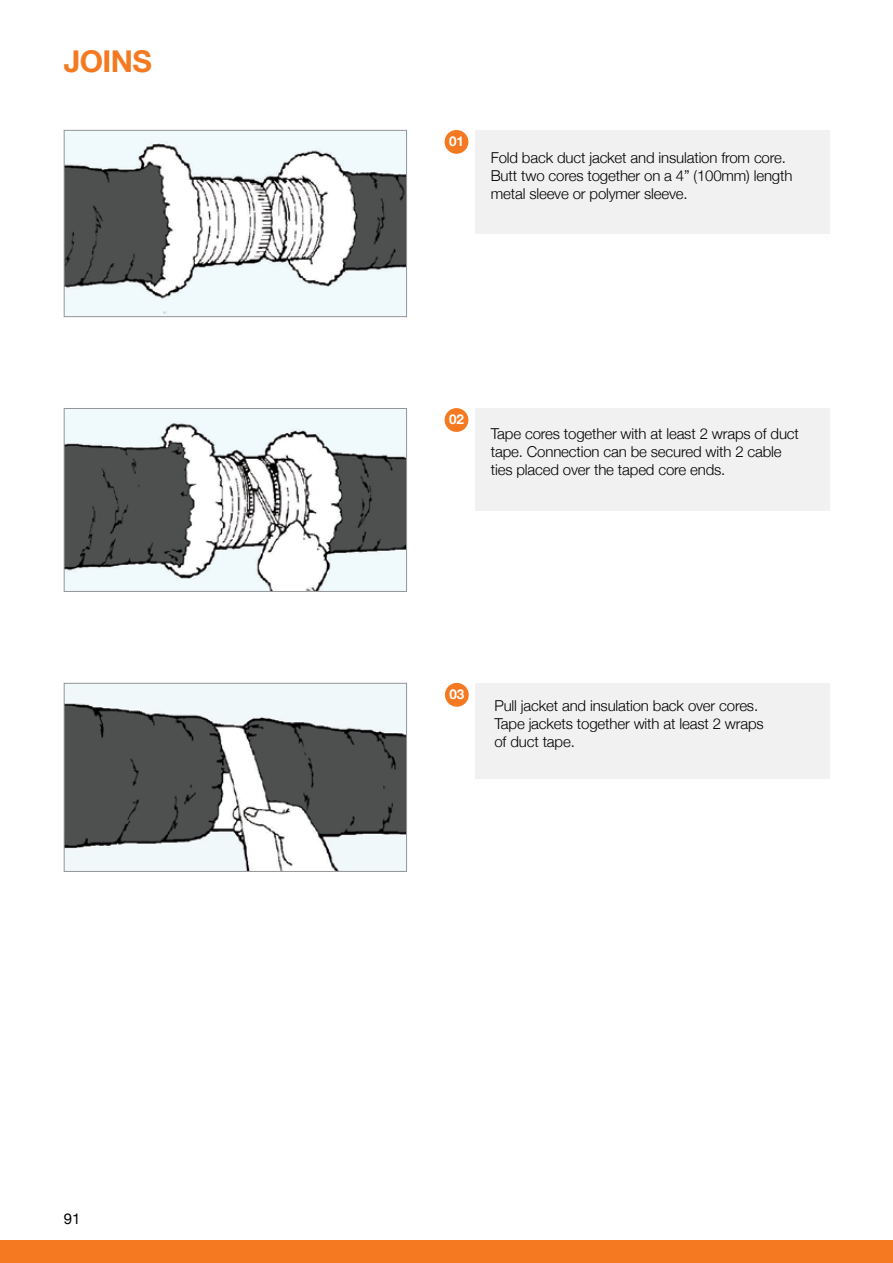
<style>
.page{position:relative;width:893px;height:1263px;background:#fff}
.page>*{position:absolute;margin:0;border:0;box-sizing:border-box;transform-origin:0 0}
.t1{font:700 30px "Helvetica Neue";letter-spacing:-.02em;color:#f47920}
.t2{font:300 15px/18px "Helvetica Neue";letter-spacing:-.01em;color:#000}
.t3{font:15px "Helvetica Neue";color:#000}
.t4{font:700 13.5px "Helvetica Neue";color:#fff}
</style>
<div class="page">
<img style="left:66px;top:132px;width:339px;height:183px">
<div style="left:64px;top:130px;width:343px;height:187px;border:1px solid #939598"></div>
<img style="left:66px;top:410px;width:339px;height:180px">
<div style="left:64px;top:408px;width:343px;height:184px;border:1px solid #939598"></div>
<img style="left:66px;top:685px;width:339px;height:185px">
<div style="left:64px;top:683px;width:343px;height:189px;border:1px solid #939598"></div>
<div style="left:475px;top:130px;width:354px;height:104px;background:#f1f1f2"></div>
<div style="left:445px;top:130px;width:23px;height:24px;background:#f47920;border-radius:50%"></div>
<div style="left:475px;top:408px;width:354px;height:103px;background:#f1f1f2"></div>
<div style="left:445px;top:408px;width:23px;height:24px;background:#f47920;border-radius:50%"></div>
<div style="left:475px;top:683px;width:354px;height:96px;background:#f1f1f2"></div>
<div style="left:445px;top:683px;width:24px;height:24px;background:#f47920;border-radius:50%"></div>
<div style="left:0;top:1241px;width:893px;height:22px;background:#f47920"></div>
<h1 class="t1" style="left:64px;top:42px;width:90px">JOINS</h1>
<p class="t3" style="left:64px;top:1209px;width:18px">91</p>
<p class="t4" style="left:449px;top:133px;width:17px">01</p>
<p class="t2" style="left:491px;top:148px;width:303px">Fold back duct jacket and insulation from core.<br>Butt two cores together on a 4” (100mm) length metal sleeve or polymer sleeve.</p>
<p class="t4" style="left:449px;top:411px;width:17px">02</p>
<p class="t2" style="left:491px;top:424px;width:310px">Tape cores together with at least 2 wraps of duct tape. Connection can be secured with 2 cable ties placed over the taped core ends.</p>
<p class="t4" style="left:449px;top:686px;width:17px">03</p>
<p class="t2" style="left:494px;top:697px;width:271px">Pull jacket and insulation back over cores.<br>Tape jackets together with at least 2 wraps of duct tape.</p>
</div>
